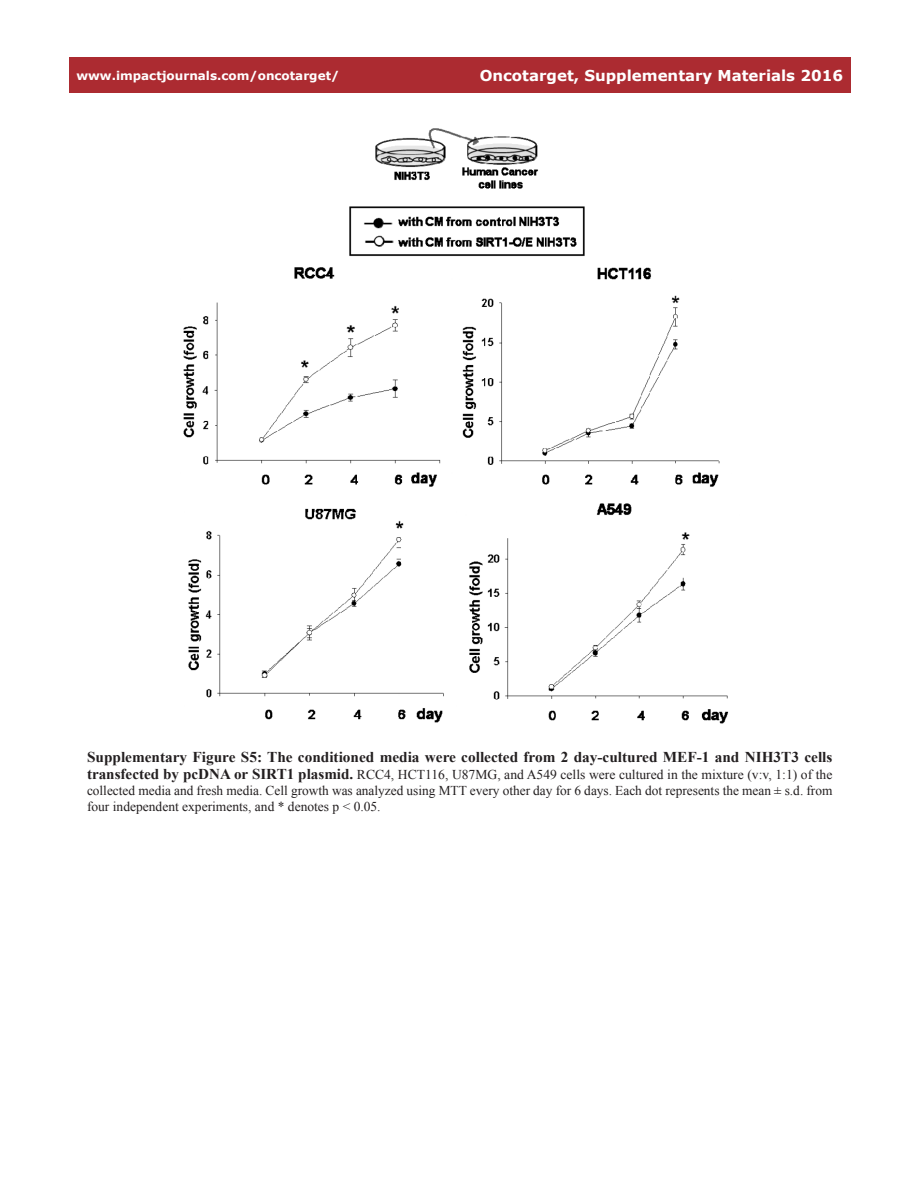
<style>
.page{position:relative;width:918px;height:1188px;background:#fff}
.page>*{position:absolute;margin:0;border:0;box-sizing:border-box;transform-origin:0 0}
.t1{font:700 15px "Times New Roman";color:#231f20}
.t2{font:700 15px "Verdana";color:#fff}
.t3{font:13.5px/16.2px "Times New Roman";color:#231f20;text-align:justify}
.t4{font:700 12px "Verdana";color:#fff}
.s1{font-weight:700;font-size:15px}
</style>
<div class="page">
<div style="left:69px;top:57px;width:781px;height:36px;background:#ac2b31"></div>
<img style="left:183px;top:128px;width:546px;height:596px">
<p class="t4" style="left:76px;top:67px;width:264px">www.impactjournals.com/oncotarget/</p>
<p class="t2" style="left:480px;top:65px;width:365px">Oncotarget, Supplementary Materials 2016</p>
<p class="t1" style="left:87px;top:747px;width:747px">Supplementary Figure S5: The conditioned media were collected from 2 day-cultured MEF-1 and NIH3T3 cells</p>
<p class="t3" style="left:87px;top:766px;width:747px"><span class="s1">transfected by pcDNA or SIRT1 plasmid.</span> RCC4, HCT116, U87MG, and A549 cells were cultured in the mixture (v:v, 1:1) of the collected media and fresh media. Cell growth was analyzed using MTT every other day for 6 days. Each dot represents the mean ± s.d. from four independent experiments, and * denotes p &lt; 0.05.</p>
</div>
